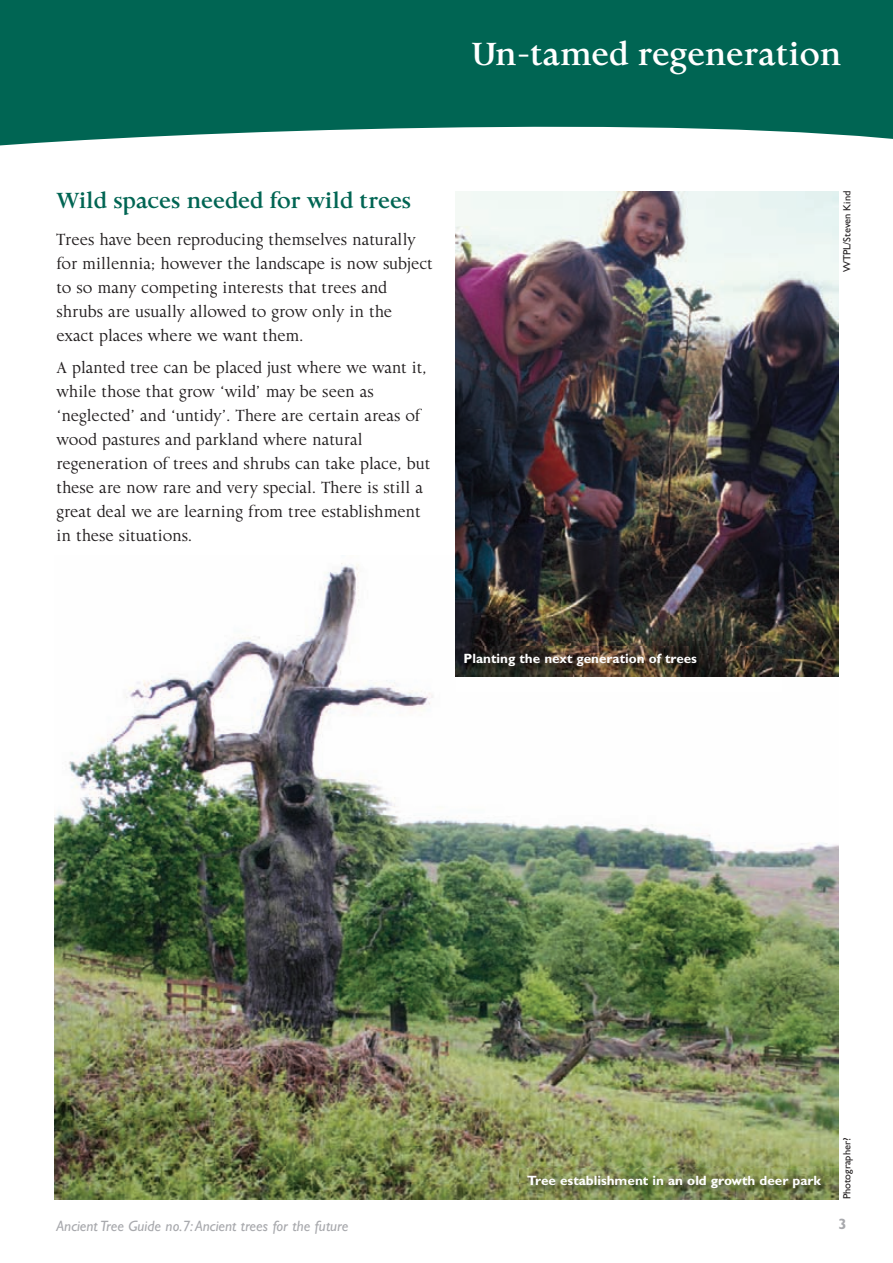
<style>
.page{position:relative;width:893px;height:1263px;background:#fff}
.page>*{position:absolute;margin:0;border:0;box-sizing:border-box;transform-origin:0 0}
.t1{font:33px "Aries Bold Ranging Figs";color:#fff}
.t2{font:22.5px "Aries Bold Ranging Figs";color:#006553}
.t3{font:16.5px/24px "Aries Roman Ranging Figs";color:#231f20}
.t4{font:italic 15px "Gill Sans";color:#a8a9ad}
.t5{font:700 15px "Gill Sans";color:#a8a9ad}
.t6{font:700 13.5px "Gill Sans";color:#fff}
.t7{font:10.5px "Gill Sans";color:#231f20}
</style>
<div class="page">
<svg style="left:0;top:0;width:893px;height:146px;background:#187363"></svg>
<img style="left:54px;top:563px;width:785px;height:636px">
<img style="left:520px;top:1168px;width:319px;height:32px">
<img style="left:455px;top:191px;width:384px;height:485px">
<img style="left:456px;top:647px;width:326px;height:45px">
<h1 class="t1" style="left:472px;top:41px;width:371px">Un-tamed regeneration</h1>
<h2 class="t2" style="left:56px;top:191px;width:356px">Wild spaces needed for wild trees</h2>
<p class="t3" style="left:56px;top:229px;width:378px">Trees have been reproducing themselves naturally for millennia; however the landscape is now subject to so many competing interests that trees and shrubs are usually allowed to grow only in the exact places where we want them.</p>
<p class="t3" style="left:56px;top:358px;width:376px">A planted tree can be placed just where we want it, while those that grow ‘wild’ may be seen as ‘neglected’ and ‘untidy’. There are certain areas of wood pastures and parkland where natural regeneration of trees and shrubs can take place, but these are now rare and very special. There is still a great deal we are learning from tree establishment in these situations.</p>
<p class="t6" style="left:463px;top:654px;width:235px">Planting the next generation of trees</p>
<p class="t7" style="left:843px;top:272px;width:83px;rotate:-90deg">WTPL/Steven Kind</p>
<p class="t6" style="left:527px;top:1175px;width:295px">Tree establishment in an old growth deer park</p>
<p class="t7" style="left:843px;top:1199px;width:63px;rotate:-90deg">Photographer?</p>
<p class="t4" style="left:57px;top:1220px;width:293px">Ancient Tree Guide no.7:Ancient trees for the future</p>
<p class="t5" style="left:838px;top:1218px;width:10px">3</p>
</div>
